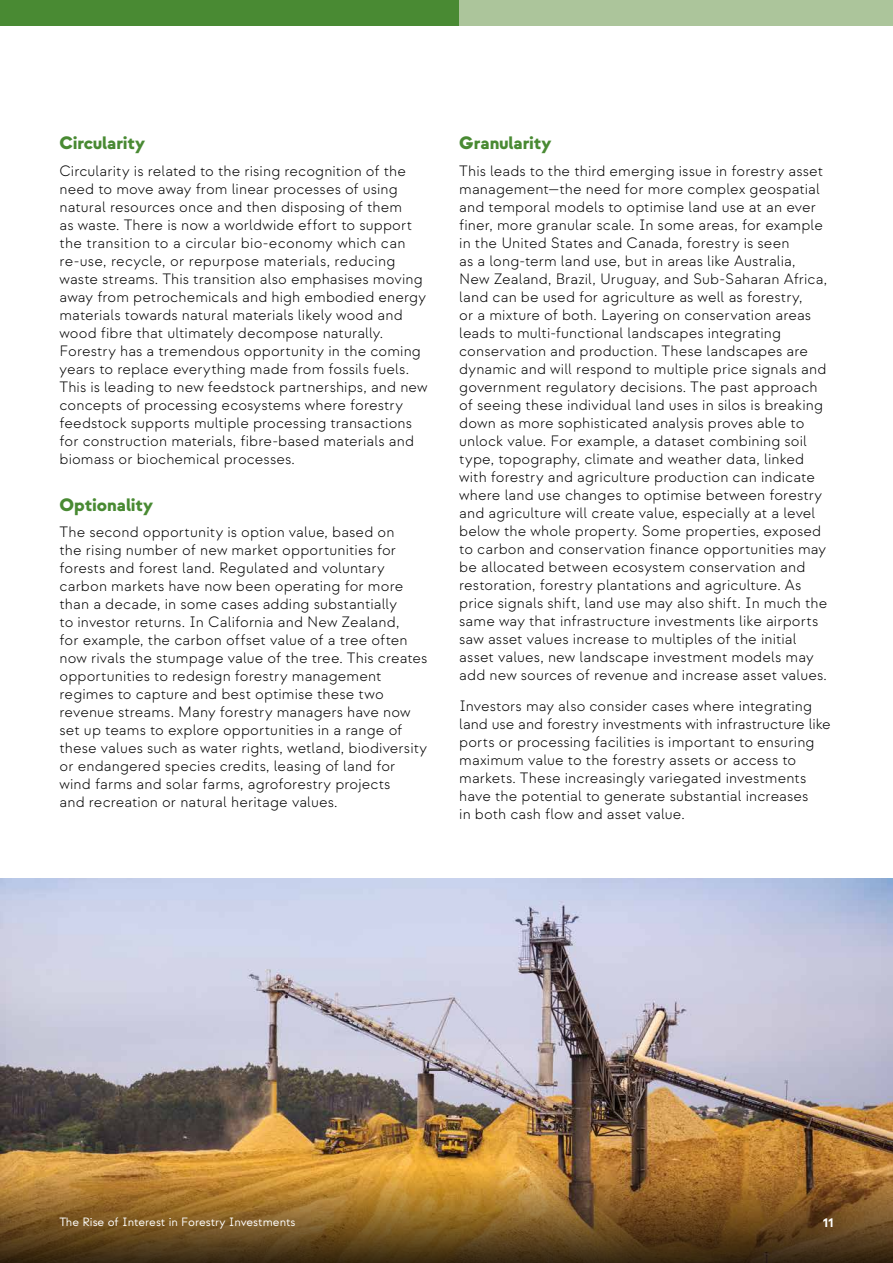
<style>
.page{position:relative;width:893px;height:1263px;background:#fff}
.page>*{position:absolute;margin:0;border:0;box-sizing:border-box;transform-origin:0 0}
.t1{font:900 18px "Strawford";color:#498a33}
.t2{font:300 15px/18px "Strawford";letter-spacing:.005em;color:#000}
.t3{font:700 13.5px "Strawford";color:#fff}
.t4{font:12px "Strawford";color:#fff}
</style>
<div class="page">
<div style="left:0;top:0;width:673px;height:26px;background:#498a33"></div>
<div style="left:459px;top:0;width:434px;height:26px;background:#acc59b"></div>
<img style="left:0;top:879px;width:893px;height:240px">
<img style="left:0;top:1119px;width:893px;height:144px">
<p class="t1" style="left:60px;top:132px;width:87px">Circularity</p>
<p class="t2" style="left:60px;top:162px;width:370px">Circularity is related to the rising recognition of the need to move away from linear processes of using natural resources once and then disposing of them<br>as waste. There is now a worldwide effort to support the transition to a circular bio-economy which can re-use, recycle, or repurpose materials, reducing waste streams. This transition also emphasises moving away from petrochemicals and high embodied energy materials towards natural materials likely wood and wood fibre that ultimately decompose naturally.<br>Forestry has a tremendous opportunity in the coming years to replace everything made from fossils fuels.<br>This is leading to new feedstock partnerships, and new concepts of processing ecosystems where forestry feedstock supports multiple processing transactions for construction materials, fibre-based materials and biomass or biochemical processes.</p>
<p class="t1" style="left:60px;top:494px;width:95px">Optionality</p>
<p class="t2" style="left:60px;top:523px;width:369px">The second opportunity is option value, based on<br>the rising number of new market opportunities for forests and forest land. Regulated and voluntary carbon markets have now been operating for more than a decade, in some cases adding substantially<br>to investor returns. In California and New Zealand,<br>for example, the carbon offset value of a tree often now rivals the stumpage value of the tree. This creates opportunities to redesign forestry management regimes to capture and best optimise these two revenue streams. Many forestry managers have now set up teams to explore opportunities in a range of these values such as water rights, wetland, biodiversity or endangered species credits, leasing of land for wind farms and solar farms, agroforestry projects<br>and recreation or natural heritage values.</p>
<p class="t1" style="left:459px;top:132px;width:94px">Granularity</p>
<p class="t2" style="left:459px;top:162px;width:370px">This leads to the third emerging issue in forestry asset management—the need for more complex geospatial and temporal models to optimise land use at an ever finer, more granular scale. In some areas, for example in the United States and Canada, forestry is seen<br>as a long-term land use, but in areas like Australia, New Zealand, Brazil, Uruguay, and Sub-Saharan Africa, land can be used for agriculture as well as forestry,<br>or a mixture of both. Layering on conservation areas leads to multi-functional landscapes integrating conservation and production. These landscapes are dynamic and will respond to multiple price signals and government regulatory decisions. The past approach of seeing these individual land uses in silos is breaking down as more sophisticated analysis proves able to unlock value. For example, a dataset combining soil type, topography, climate and weather data, linked with forestry and agriculture production can indicate where land use changes to optimise between forestry and agriculture will create value, especially at a level below the whole property. Some properties, exposed to carbon and conservation finance opportunities may be allocated between ecosystem conservation and restoration, forestry plantations and agriculture. As price signals shift, land use may also shift. In much the same way that infrastructure investments like airports saw asset values increase to multiples of the initial asset values, new landscape investment models may add new sources of revenue and increase asset values.</p>
<p class="t2" style="left:459px;top:697px;width:373px">Investors may also consider cases where integrating land use and forestry investments with infrastructure like ports or processing facilities is important to ensuring maximum value to the forestry assets or access to markets. These increasingly variegated investments have the potential to generate substantial increases<br>in both cash flow and asset value.</p>
<p class="t4" style="left:60px;top:1214px;width:238px">The Rise of Interest in Forestry Investments</p>
<p class="t3" style="left:823px;top:1214px;width:12px">11</p>
</div>
